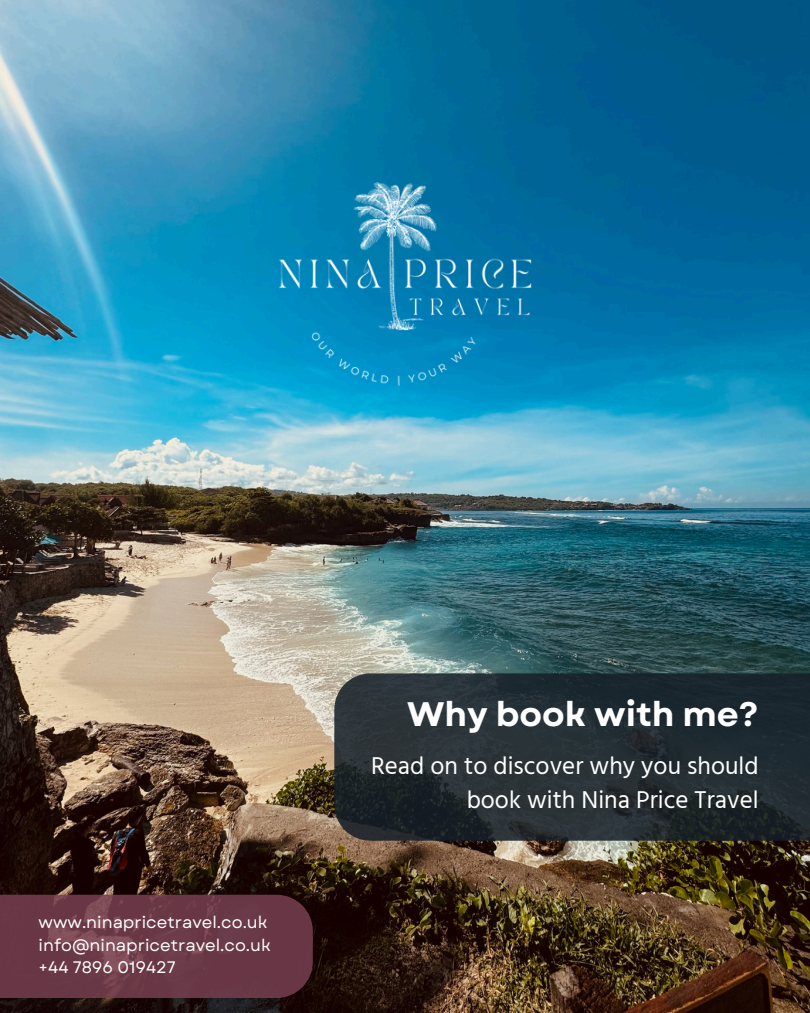
<style>
.page{position:relative;width:810px;height:1013px;background:#fff}
.page>*{position:absolute;margin:0;border:0;box-sizing:border-box;transform-origin:0 0}
.t1{font:700 34px "Garet";color:#fff}
.t2{font:25px/34.5px "Hind Guntur";color:#fff;text-align:right}
.t3{font:16.7px "Garet";color:#fff}
</style>
<div class="page">
<img style="left:0;top:0;width:810px;height:1012px">
<svg style="left:0;top:894px;width:313px;height:103px;background:#693846"></svg>
<img style="left:223px;top:182px;width:363px;height:213px">
<svg style="left:334px;top:673px;width:476px;height:167px;background:#242d33"></svg>
<p class="t3" style="left:39px;top:910px;width:230px">www.ninapricetravel.co.uk</p>
<p class="t3" style="left:39px;top:932px;width:234px">info@ninapricetravel.co.uk</p>
<p class="t3" style="left:39px;top:955px;width:139px">+44 7896 019427</p>
<h2 class="t1" style="left:407px;top:689px;width:353px">Why book with me?</h2>
<h1 class="t2" style="left:371px;top:747px;width:389px">Read on to discover why you should book with Nina Price Travel</h1>
</div>
